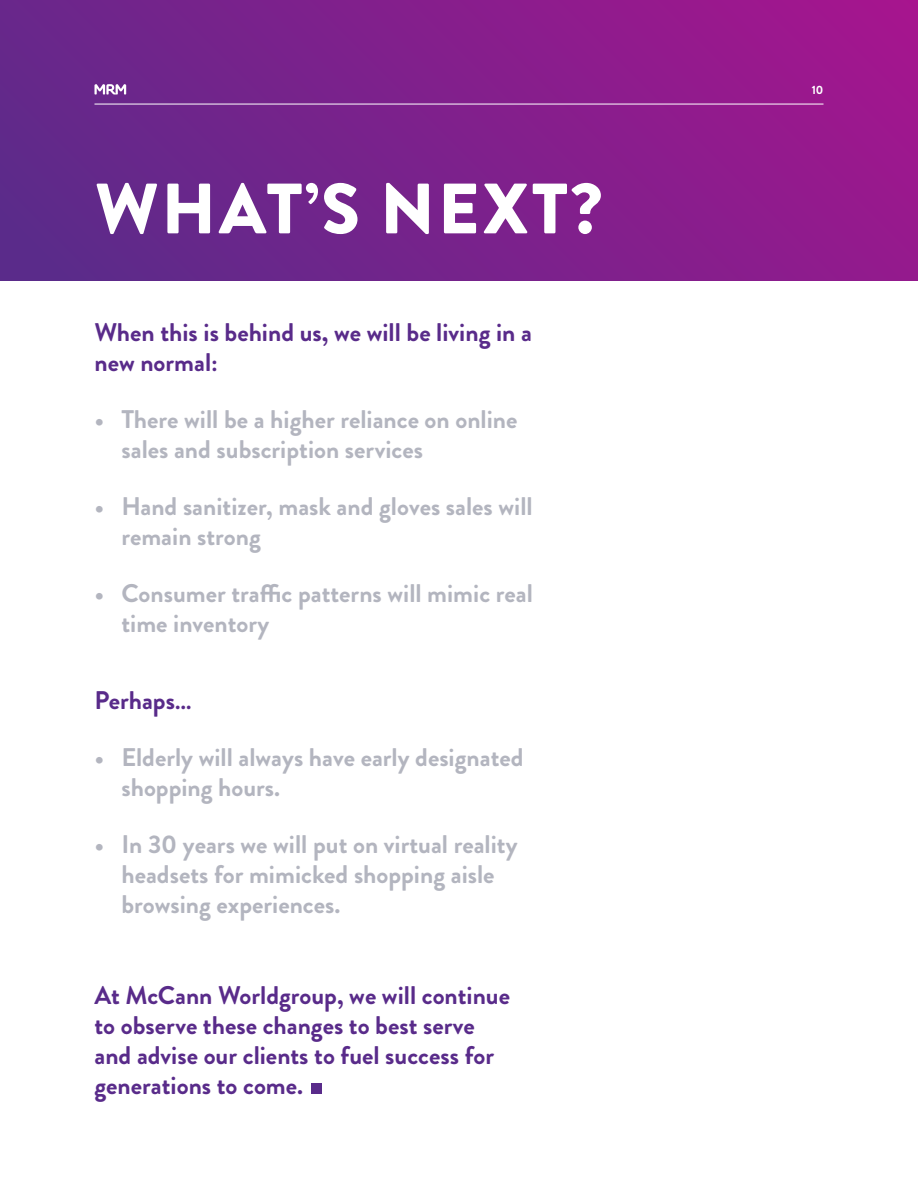
<style>
.page{position:relative;width:918px;height:1188px;background:#fff}
.page>*{position:absolute;margin:0;border:0;box-sizing:border-box;transform-origin:0 0}
.t1{font:900 71.1px "Brandon Grotesque";letter-spacing:.04em;color:#fff}
.t2{font:700 25.5px/30px "Brandon Grotesque";color:#b3b5bf}
.subhead{font:700 25.5px/30px "Brandon Grotesque";color:#592b8a}
.t3{font:700 12px "Brandon Grotesque";color:#fff}
</style>
<div class="page">
<div style="left:0;top:0;width:918px;height:281px;background:linear-gradient(to right,#5f2a8a,#9e178e)"></div>
<div style="left:312px;top:1083px;width:10px;height:11px;background:#592b8a"></div>
<svg style="left:95px;top:84px;width:31px;height:11px"></svg>
<hr style="left:94px;top:104px;width:730px;height:1px;background:#fff">
<p class="t1" style="left:95px;top:158px;width:509px">WHAT’S NEXT?</p>
<p class="subhead" style="left:94px;top:317px;width:439px">When this is behind us, we will be living in a new normal:</p>
<p class="t2" style="left:122px;top:404px;width:398px;text-indent:-27px">• There will be a higher reliance on online sales and subscription services</p>
<p class="t2" style="left:122px;top:491px;width:413px;text-indent:-27px">• Hand sanitizer, mask and gloves sales will remain strong</p>
<p class="t2" style="left:122px;top:578px;width:413px;text-indent:-27px">• Consumer traffic patterns will mimic real time inventory</p>
<p class="subhead" style="left:94px;top:686px;width:99px">Perhaps…</p>
<p class="t2" style="left:122px;top:743px;width:404px;text-indent:-27px">• Elderly will always have early designated shopping hours.</p>
<p class="t2" style="left:122px;top:830px;width:398px;text-indent:-27px">• In 30 years we will put on virtual reality headsets for mimicked shopping aisle browsing experiences.</p>
<p class="subhead" style="left:94px;top:980px;width:417px">At McCann Worldgroup, we will continue to observe these changes to best serve and advise our clients to fuel success for generations to come.</p>
<p class="t3" style="left:812px;top:81px;width:13px">10</p>
</div>
